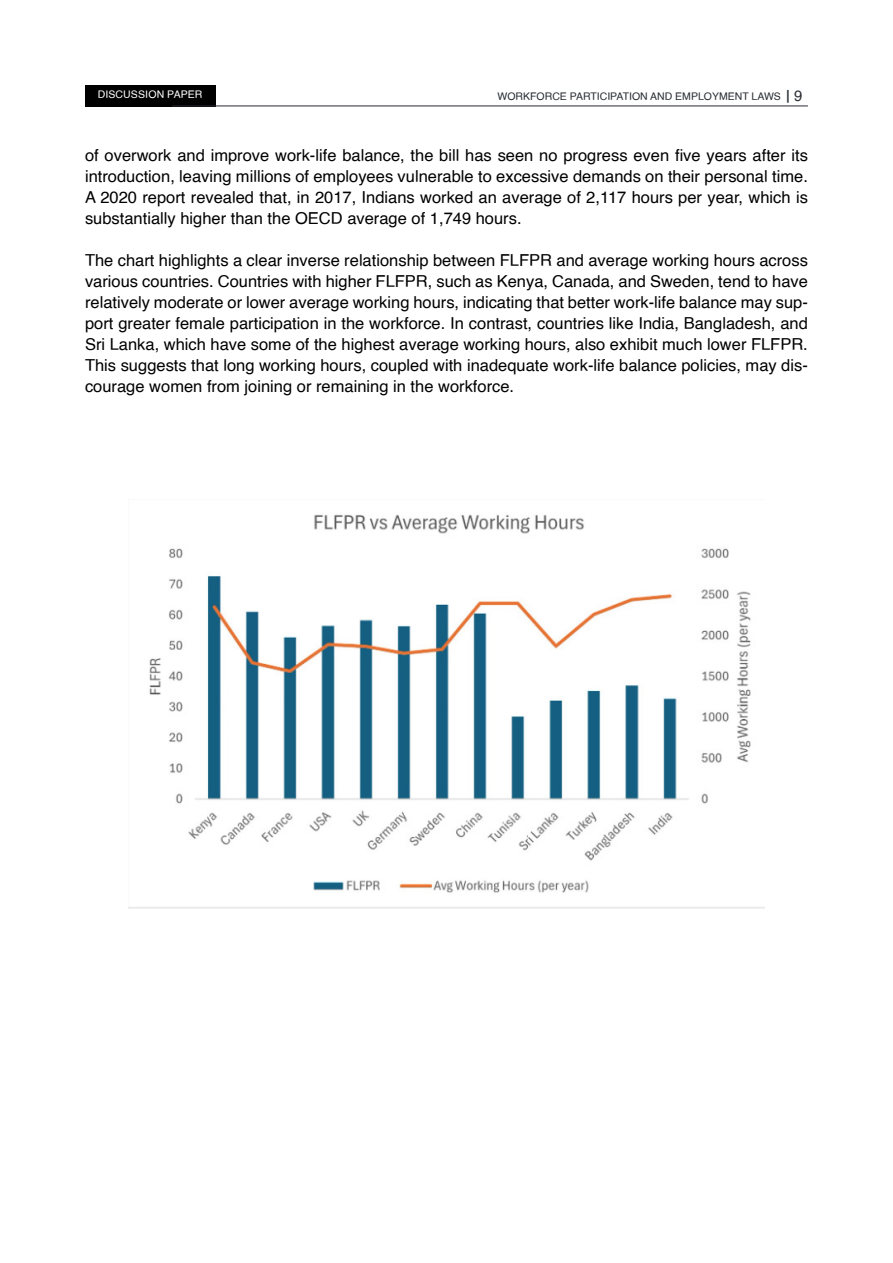
<style>
.page{position:relative;width:893px;height:1263px;background:#fff}
.page>*{position:absolute;margin:0;border:0;box-sizing:border-box;transform-origin:0 0}
.t1{font:16.5px/21px "Helvetica";color:#000;text-align:justify}
.t2{font:10.5px "Helvetica";color:#282c31}
.t3{font:10.5px "Helvetica";letter-spacing:.01em;color:#fff}
.s1{font-size:18.15px}
.s2{font-size:15px}
</style>
<div class="page">
<div style="left:85px;top:85px;width:131px;height:21px;background:#000"></div>
<hr style="left:172px;top:106px;width:636px;height:1px;background:#282c31">
<img style="left:128px;top:514px;width:637px;height:395px">
<p class="t3" style="left:98px;top:86px;width:106px">DISCUSSION PAPER</p>
<p class="t2" style="left:497px;top:88px;width:306px">WORKFORCE PARTICIPATION AND EMPLOYMENT LAWS <span class="s1">I</span> <span class="s2">9</span></p>
<p class="t1" style="left:85px;top:145px;width:724px">of overwork and improve work-life balance, the bill has seen no progress even five years after its introduction, leaving millions of employees vulnerable to excessive demands on their personal time.<br>A 2020 report revealed that, in 2017, Indians worked an average of 2,117 hours per year, which is substantially higher than the OECD average of 1,749 hours.</p>
<p class="t1" style="left:85px;top:250px;width:724px">The chart highlights a clear inverse relationship between FLFPR and average working hours across various countries. Countries with higher FLFPR, such as Kenya, Canada, and Sweden, tend to have relatively moderate or lower average working hours, indicating that better work-life balance may sup&shy;port greater female participation in the workforce. In contrast, countries like India, Bangladesh, and Sri Lanka, which have some of the highest average working hours, also exhibit much lower FLFPR.<br>This suggests that long working hours, coupled with inadequate work-life balance policies, may dis&shy;courage women from joining or remaining in the workforce.</p>
</div>
